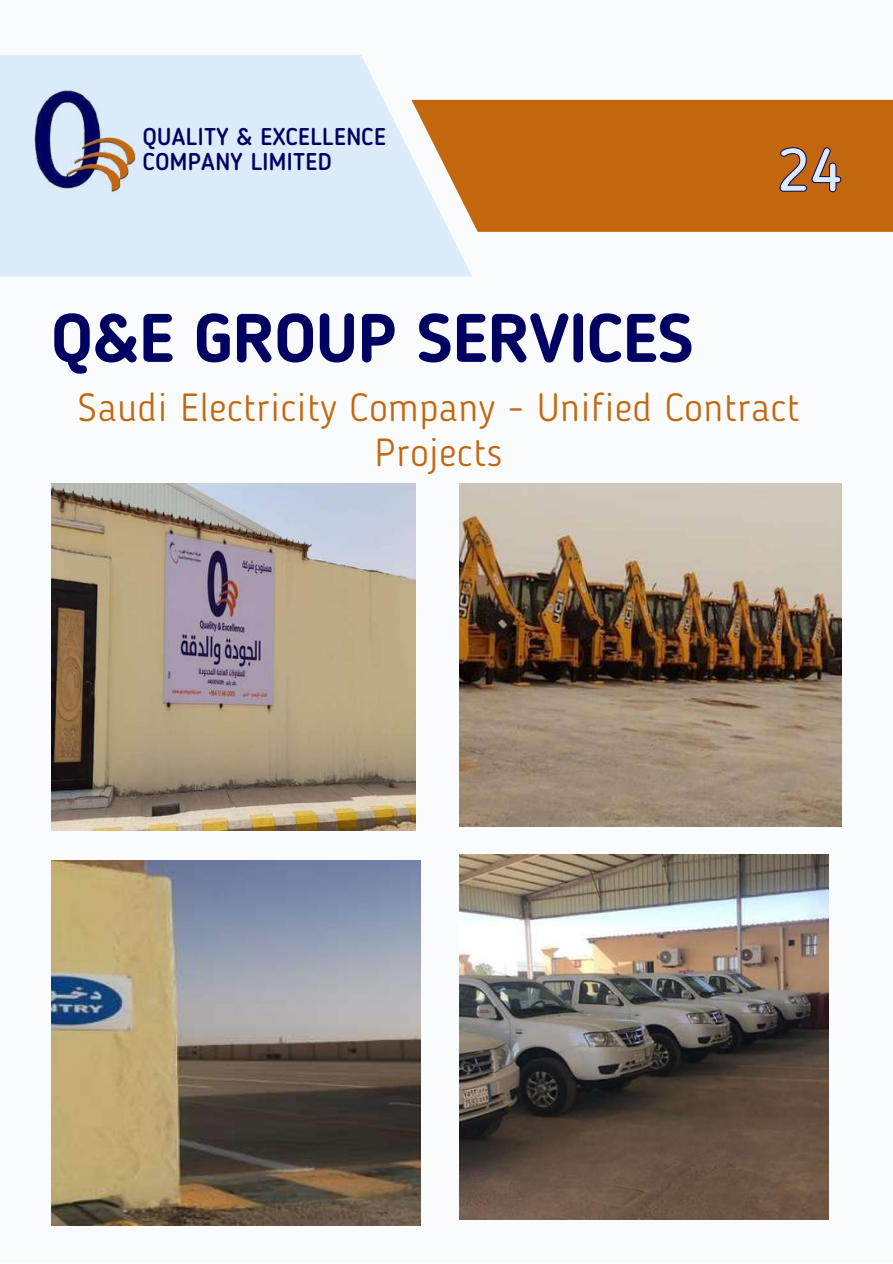
<style>
.page{position:relative;width:893px;height:1264px;background:#fff}
.page>*{position:absolute;margin:0;border:0;box-sizing:border-box;transform-origin:0 0}
.t1{font:700 67.95px "Blogger Sans";color:#010161}
.t2{font:500 60.15px "Blogger Sans";color:#dcebf9}
.t3{font:300 39px/45px "Blogger Sans";letter-spacing:.02em;color:#c3670f;text-align:center}
.t4{font:500 24px/24.8px "Blogger Sans";letter-spacing:.015em;color:#010161}
</style>
<div class="page">
<div style="left:0;top:0;width:892px;height:1262px;background:#f9fbfd"></div>
<div style="left:472px;top:100px;width:420px;height:132px;background:#c3670f"></div>
<svg style="left:0;top:55px;width:472px;height:221px;background:#dde7f0"></svg>
<img style="left:11px;top:90px;width:132px;height:103px">
<img style="left:51px;top:860px;width:369px;height:365px">
<img style="left:459px;top:484px;width:382px;height:343px">
<img style="left:459px;top:854px;width:368px;height:365px">
<img style="left:51px;top:484px;width:364px;height:346px">
<svg style="left:779px;top:147px;width:62px;height:45px;background:#ab5a18"></svg>
<p class="t4" style="left:143px;top:126px;width:244px">QUALITY &amp; EXCELLENCE<br>COMPANY LIMITED</p>
<h1 class="t1" style="left:51px;top:310px;width:643px">Q&amp;E GROUP SERVICES</h1>
<h2 class="t2" style="left:777px;top:145px;width:65px">24</h2>
<p class="t3" style="left:78px;top:388px;width:723px">Saudi Electricity Company - Unified Contract<br>Projects</p>
</div>
